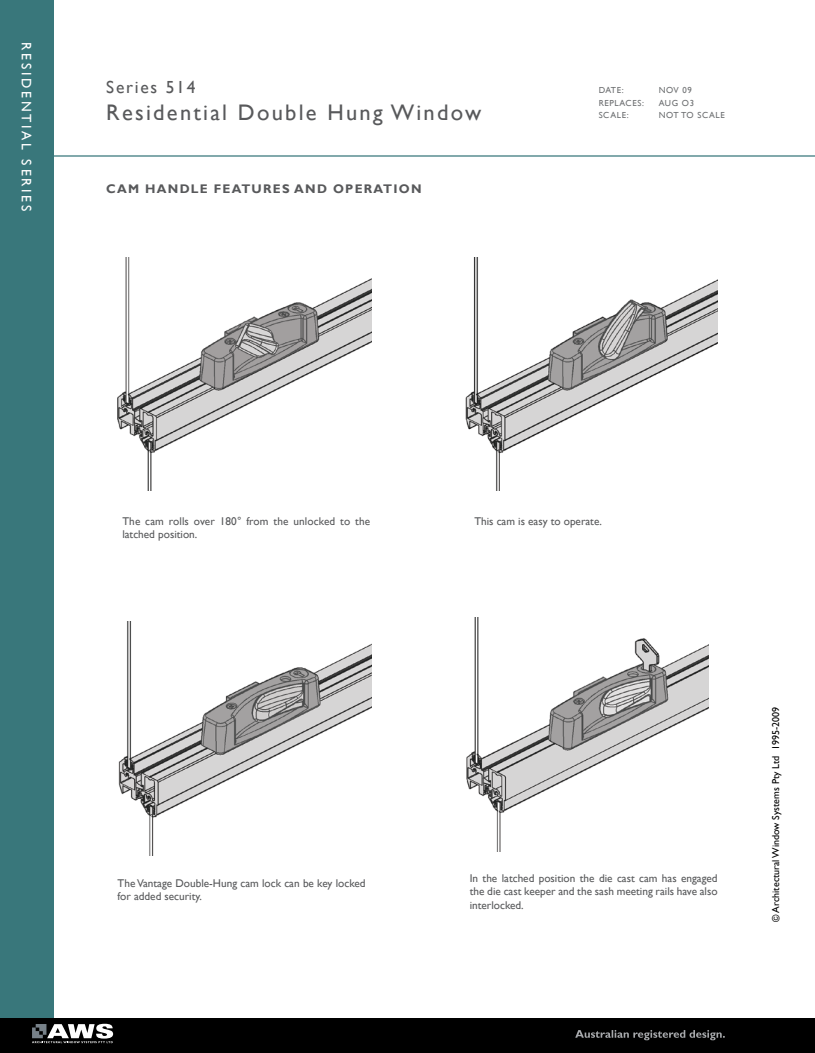
<style>
.page{position:relative;width:815px;height:1053px;background:#fff}
.page>*{position:absolute;margin:0;border:0;box-sizing:border-box;transform-origin:0 0}
.t1{font:22.5px "Gill Sans";letter-spacing:.1em;color:#58595b}
.t2{font:17.5px "Gill Sans";letter-spacing:.1em;color:#58595b}
.t3{font:13.75px "Gill Sans";letter-spacing:.2em;color:#fff}
.t4{font:700 12.5px "Gill Sans";letter-spacing:.1em;color:#58595b}
.t5{font:11.25px/13.5px "Gill Sans";color:#58595b}
.t6{font:10px "Gill Sans";color:#000}
.t7{font:8.75px "Gill Sans";letter-spacing:.07em;color:#6d6f71}
</style>
<div class="page">
<div style="left:0;top:0;width:53px;height:1052px;background:#39777b"></div>
<svg style="left:0;top:1017px;width:815px;height:35px;background:#101010"></svg>
<hr style="left:43px;top:155px;width:772px;height:2px;background:#39777b">
<img style="left:117px;top:257px;width:255px;height:234px">
<img style="left:465px;top:257px;width:253px;height:234px">
<img style="left:118px;top:621px;width:254px;height:234px">
<img style="left:466px;top:617px;width:242px;height:234px">
<p class="t3" style="left:34px;top:42px;width:171px;rotate:90deg">RESIDENTIAL SERIES</p>
<h2 class="t2" style="left:106px;top:77px;width:91px">Series 514</h2>
<h1 class="t1" style="left:106px;top:100px;width:377px">Residential Double Hung Window</h1>
<p class="t4" style="left:106px;top:181px;width:317px">CAM HANDLE FEATURES AND OPERATION</p>
<p class="t7" style="left:599px;top:85px;width:13px">Date</p>
<p class="t7" style="left:622px;top:85px;width:3px">:</p>
<p class="t7" style="left:659px;top:85px;width:35px">NOV 09</p>
<p class="t7" style="left:599px;top:97px;width:13px">Replaces</p>
<p class="t7" style="left:642px;top:97px;width:12px">: aug</p>
<p class="t7" style="left:682px;top:97px;width:14px">o 3</p>
<p class="t7" style="left:599px;top:110px;width:12px">Scale</p>
<p class="t7" style="left:627px;top:110px;width:3px">:</p>
<p class="t7" style="left:659px;top:110px;width:68px">NOT TO SCALE</p>
<p class="t5" style="left:122px;top:514px;width:249px">The cam rolls over 180° from the unlocked to the latched position.</p>
<p class="t5" style="left:474px;top:515px;width:129px">This cam is easy to operate.</p>
<p class="t5" style="left:118px;top:876px;width:249px">The Vantage Double-Hung cam lock can be key locked for added security.</p>
<p class="t5" style="left:470px;top:871px;width:249px;text-align:justify">In the latched position the die cast cam has engaged the die cast keeper and the sash meeting rails have also interlocked.</p>
<p class="t6" style="left:770px;top:921px;width:216px;rotate:-90deg">© Architectural Window Systems Pty Ltd 1995-2009</p>
</div>
